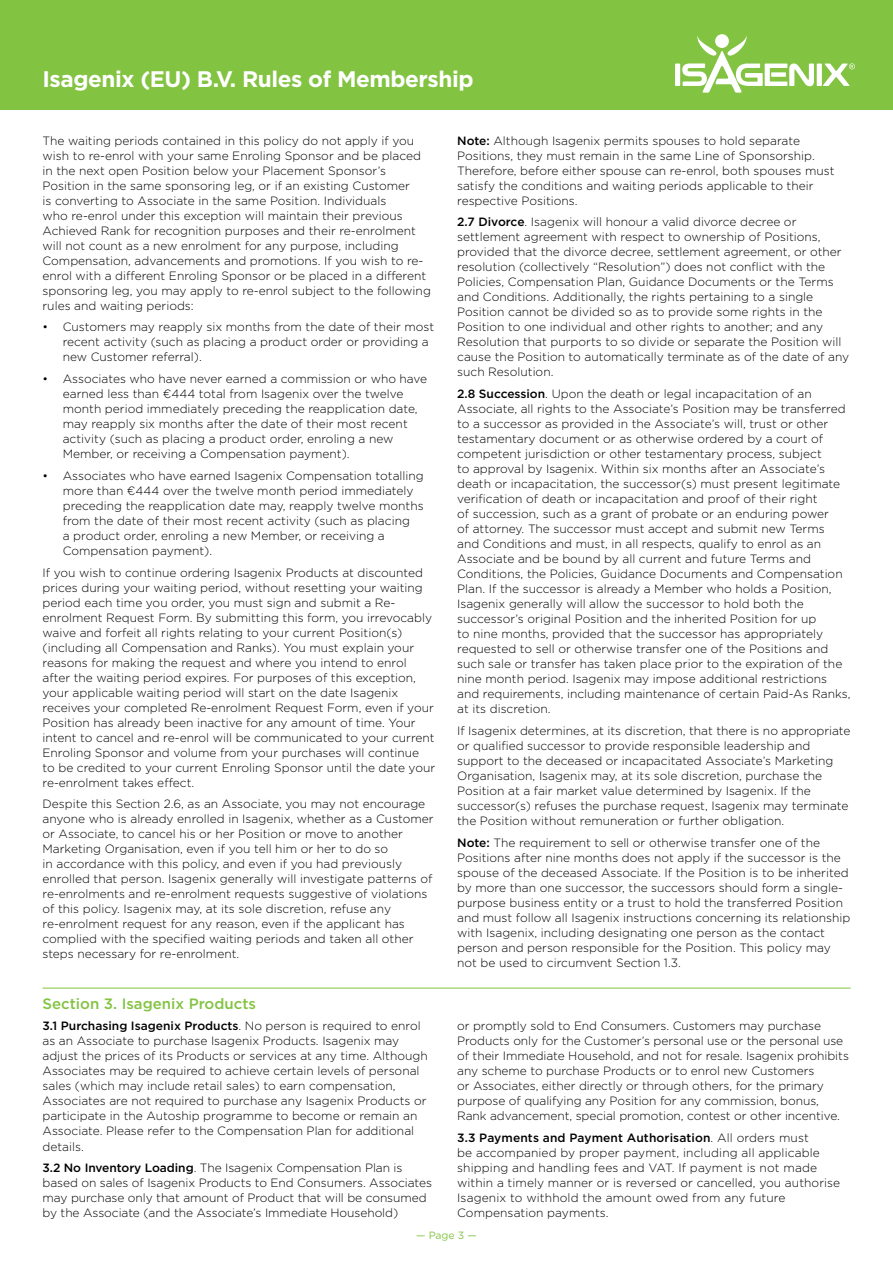
<style>
.page{position:relative;width:893px;height:1263px;background:#fff}
.page>*{position:absolute;margin:0;border:0;box-sizing:border-box;transform-origin:0 0}
.t1{font:700 22.5px "Gotham";letter-spacing:-.02em;color:#fff}
.t2{font:500 15px "Gotham";color:#82c341}
.t3{font:300 12px/15px "Gotham";color:#000}
.t4{font:10.5px "Gotham";color:#82c341}
.s1{font-weight:500}
</style>
<div class="page">
<div style="left:0;top:0;width:893px;height:110px;background:#82c341"></div>
<div style="left:675px;top:64px;width:5px;height:22px;background:#fff"></div>
<div style="left:817px;top:64px;width:5px;height:22px;background:#fff"></div>
<svg style="left:682px;top:35px;width:132px;height:58px"></svg>
<svg style="left:823px;top:63px;width:32px;height:23px"></svg>
<hr style="left:43px;top:988px;width:808px;height:1px;background:#82c341">
<h1 class="t1" style="left:43px;top:64px;width:432px">Isagenix (EU) B.V. Rules of Membership</h1>
<p class="t3" style="left:43px;top:133px;width:390px">The waiting periods contained in this policy do not apply if you wish to re-enrol with your same Enroling Sponsor and be placed in the next open Position below your Placement Sponsor’s Position in the same sponsoring leg, or if an existing Customer<br>is converting to Associate in the same Position. Individuals<br>who re-enrol under this exception will maintain their previous Achieved Rank for recognition purposes and their re-enrolment will not count as a new enrolment for any purpose, including Compensation, advancements and promotions. If you wish to re&shy;enrol with a different Enroling Sponsor or be placed in a different sponsoring leg, you may apply to re-enrol subject to the following rules and waiting periods:</p>
<p class="t3" style="left:63px;top:319px;width:373px;text-indent:-20px">• Customers may reapply six months from the date of their most recent activity (such as placing a product order or providing a new Customer referral).</p>
<p class="t3" style="left:63px;top:371px;width:366px;text-indent:-20px">• Associates who have never earned a commission or who have earned less than €444 total from Isagenix over the twelve month period immediately preceding the reapplication date, may reapply six months after the date of their most recent activity (such as placing a product order, enroling a new Member, or receiving a Compensation payment).</p>
<p class="t3" style="left:63px;top:468px;width:363px;text-indent:-20px">• Associates who have earned Isagenix Compensation totalling more than €444 over the twelve month period immediately preceding the reapplication date may, reapply twelve months from the date of their most recent activity (such as placing<br>a product order, enroling a new Member, or receiving a Compensation payment).</p>
<p class="t3" style="left:43px;top:565px;width:394px">If you wish to continue ordering Isagenix Products at discounted prices during your waiting period, without resetting your waiting period each time you order, you must sign and submit a Re&shy;enrolment Request Form. By submitting this form, you irrevocably waive and forfeit all rights relating to your current Position(s) (including all Compensation and Ranks). You must explain your reasons for making the request and where you intend to enrol after the waiting period expires. For purposes of this exception, your applicable waiting period will start on the date Isagenix receives your completed Re-enrolment Request Form, even if your Position has already been inactive for any amount of time. Your intent to cancel and re-enrol will be communicated to your current Enroling Sponsor and volume from your purchases will continue<br>to be credited to your current Enroling Sponsor until the date your re-enrolment takes effect.</p>
<p class="t3" style="left:43px;top:796px;width:393px">Despite this Section 2.6, as an Associate, you may not encourage anyone who is already enrolled in Isagenix, whether as a Customer or Associate, to cancel his or her Position or move to another Marketing Organisation, even if you tell him or her to do so<br>in accordance with this policy, and even if you had previously enrolled that person. Isagenix generally will investigate patterns of re-enrolments and re-enrolment requests suggestive of violations of this policy. Isagenix may, at its sole discretion, refuse any re-enrolment request for any reason, even if the applicant has complied with the specified waiting periods and taken all other steps necessary for re-enrolment.</p>
<p class="t2" style="left:43px;top:993px;width:215px">Section 3. Isagenix Products</p>
<p class="t3" style="left:43px;top:1018px;width:387px"><span class="s1">3.1 Purchasing Isagenix Products</span>. No person is required to enrol as an Associate to purchase Isagenix Products. Isagenix may adjust the prices of its Products or services at any time. Although Associates may be required to achieve certain levels of personal sales (which may include retail sales) to earn compensation, Associates are not required to purchase any Isagenix Products or participate in the Autoship programme to become or remain an Associate. Please refer to the Compensation Plan for additional details.</p>
<p class="t3" style="left:43px;top:1160px;width:391px"><span class="s1">3.2 No Inventory Loading</span>. The Isagenix Compensation Plan is based on sales of Isagenix Products to End Consumers. Associates may purchase only that amount of Product that will be consumed by the Associate (and the Associate’s Immediate Household)</p>
<p class="t3" style="left:457px;top:132px;width:379px"><span class="s1">Note:</span> Although Isagenix permits spouses to hold separate Positions, they must remain in the same Line of Sponsorship.<br>Therefore, before either spouse can re-enrol, both spouses must satisfy the conditions and waiting periods applicable to their respective Positions.</p>
<p class="t3" style="left:457px;top:214px;width:394px"><span class="s1">2.7 Divorce</span>. Isagenix will honour a valid divorce decree or settlement agreement with respect to ownership of Positions, provided that the divorce decree, settlement agreement, or other resolution (collectively “Resolution”) does not conflict with the Policies, Compensation Plan, Guidance Documents or the Terms and Conditions. Additionally, the rights pertaining to a single Position cannot be divided so as to provide some rights in the Position to one individual and other rights to another; and any Resolution that purports to so divide or separate the Position will cause the Position to automatically terminate as of the date of any such Resolution.</p>
<p class="t3" style="left:457px;top:386px;width:395px"><span class="s1">2.8 Succession</span>. Upon the death or legal incapacitation of an Associate, all rights to the Associate’s Position may be transferred to a successor as provided in the Associate’s will, trust or other testamentary document or as otherwise ordered by a court of competent jurisdiction or other testamentary process, subject<br>to approval by Isagenix. Within six months after an Associate’s death or incapacitation, the successor(s) must present legitimate verification of death or incapacitation and proof of their right<br>of succession, such as a grant of probate or an enduring power<br>of attorney. The successor must accept and submit new Terms<br>and Conditions and must, in all respects, qualify to enrol as an Associate and be bound by all current and future Terms and Conditions, the Policies, Guidance Documents and Compensation Plan. If the successor is already a Member who holds a Position, Isagenix generally will allow the successor to hold both the successor’s original Position and the inherited Position for up<br>to nine months, provided that the successor has appropriately requested to sell or otherwise transfer one of the Positions and such sale or transfer has taken place prior to the expiration of the nine month period. Isagenix may impose additional restrictions and requirements, including maintenance of certain Paid-As Ranks, at its discretion.</p>
<p class="t3" style="left:457px;top:723px;width:395px">If Isagenix determines, at its discretion, that there is no appropriate or qualified successor to provide responsible leadership and support to the deceased or incapacitated Associate’s Marketing Organisation, Isagenix may, at its sole discretion, purchase the Position at a fair market value determined by Isagenix. If the successor(s) refuses the purchase request, Isagenix may terminate the Position without remuneration or further obligation.</p>
<p class="t3" style="left:457px;top:834px;width:395px"><span class="s1">Note:</span> The requirement to sell or otherwise transfer one of the Positions after nine months does not apply if the successor is the spouse of the deceased Associate. If the Position is to be inherited by more than one successor, the successors should form a single&shy;purpose business entity or a trust to hold the transferred Position and must follow all Isagenix instructions concerning its relationship with Isagenix, including designating one person as the contact person and person responsible for the Position. This policy may not be used to circumvent Section 1.3.</p>
<p class="t3" style="left:457px;top:1018px;width:393px">or promptly sold to End Consumers. Customers may purchase Products only for the Customer’s personal use or the personal use of their Immediate Household, and not for resale. Isagenix prohibits any scheme to purchase Products or to enrol new Customers<br>or Associates, either directly or through others, for the primary purpose of qualifying any Position for any commission, bonus, Rank advancement, special promotion, contest or other incentive.</p>
<p class="t3" style="left:457px;top:1130px;width:385px"><span class="s1">3.3 Payments and Payment Authorisation</span>. All orders must<br>be accompanied by proper payment, including all applicable shipping and handling fees and VAT. If payment is not made within a timely manner or is reversed or cancelled, you authorise Isagenix to withhold the amount owed from any future Compensation payments.</p>
<p class="t4" style="left:416px;top:1229px;width:62px">— Page 3 —</p>
</div>
